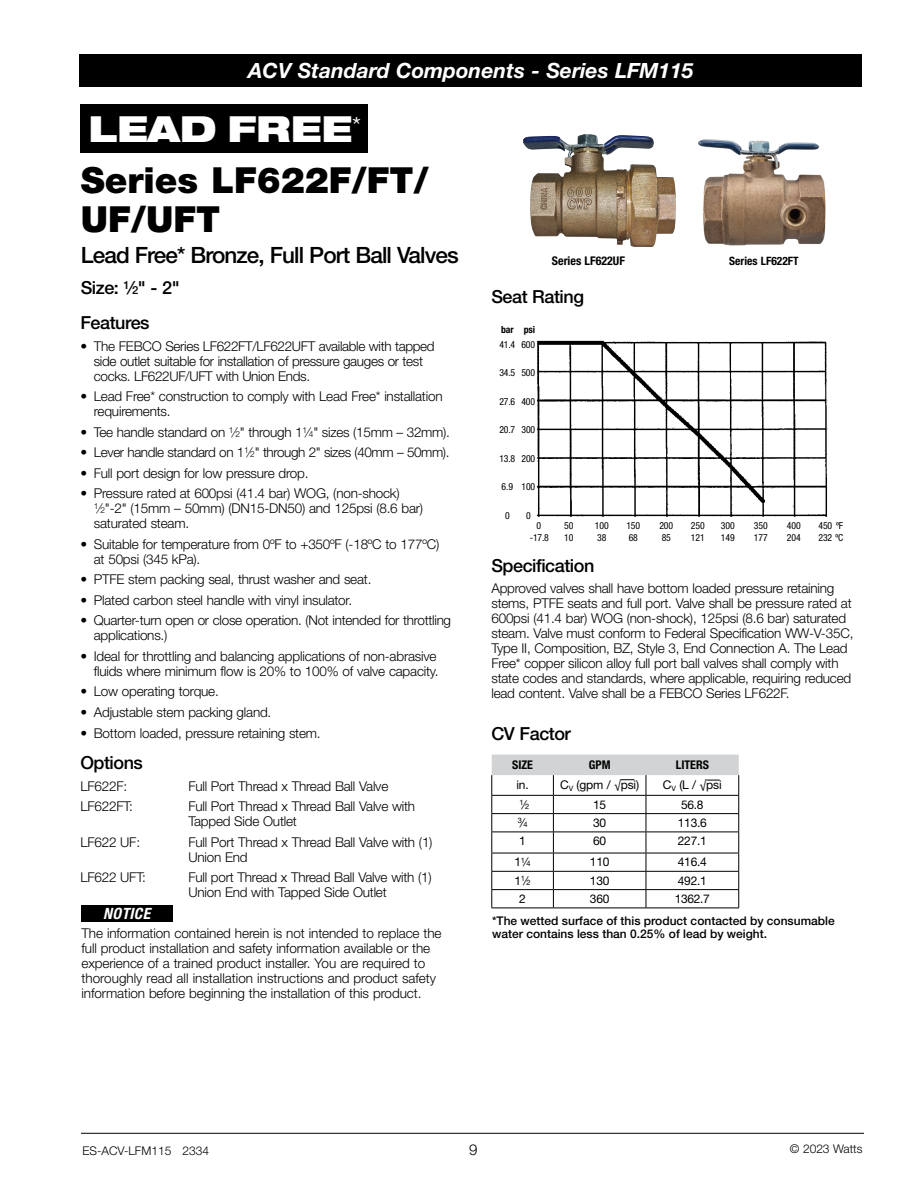
<style>
.page{position:relative;width:918px;height:1188px;background:#fff}
.page>*{position:absolute;margin:0;border:0;box-sizing:border-box;transform-origin:0 0}
.HEADER{font:900 36px/39px "Helvetica Neue LT Std";color:#000}
.t1{font:900 expanded 36px "Helvetica Neue LT Std";color:#fff}
.Head_-_L1{font:500 22.5px "Helvetica Neue LT Std";letter-spacing:-.04em;color:#000}
._1__Black_Box_Text{font:italic 700 21px "Helvetica Neue LT Std";color:#fff}
.Head___L2{font:500 18px "Helvetica Neue LT Std";letter-spacing:-.025em;color:#000}
.Head_-_L1-2{font:500 18px "Helvetica Neue LT Std";color:#000}
.body{font:italic 700 condensed 15.6px "Helvetica Neue LT Std";letter-spacing:.025em;color:#fff}
.t2{font:300 15px "Helvetica Neue LT Std";color:#000}
.Body{font:300 13.5px/15px "Helvetica Neue LT Std";letter-spacing:-.015em;color:#000}
.t3{font:500 12px/13.5px "Helvetica Neue LT Std";color:#000}
.Head___L2-2{font:12px "Helvetica Neue LT Std";letter-spacing:-.025em;color:#000}
.t4{font:300 12px "Helvetica Neue LT Std";color:#000}
.CALLOUTS{font:700 condensed 12px "Helvetica Neue LT Std";color:#000}
.Body-2{font:12px "Helvetica Neue LT Std";letter-spacing:-.015em;color:#000}
.FlowChart_Heads{font:12px "Helvetica Neue LT Std";color:#000}
.CALLOUTS-2{font:700 condensed 11.55px "Helvetica Neue LT Std";color:#000}
.FlowChart_Heads-2{font:condensed 9.75px "Helvetica Neue LT Std";letter-spacing:-.015em;color:#000}
.Flow_Charts_Body{font:condensed 9.75px "Helvetica Neue LT Std";letter-spacing:-.015em;color:#000}
.FlowChart_Heads-3{font:700 condensed 9.75px "Helvetica Neue LT Std";letter-spacing:-.015em;color:#000}
.Head___L2-3{font:7.5px "Helvetica Neue LT Std";color:#000}
.s1{font-size:11.1px}
.s2{font-size:8.4px}
.s3{font-size:12px}
.s4{font-size:7.5px}
</style>
<div class="page">
<hr style="left:81px;top:1133px;width:783px;height:1px;background:#000">
<div style="left:80px;top:104px;width:288px;height:49px;background:#000"></div>
<img style="left:536px;top:340px;width:292px;height:177px">
<hr style="left:491px;top:908px;width:62px;height:1px;background:#000">
<hr style="left:553px;top:908px;width:93px;height:1px;background:#000">
<hr style="left:646px;top:908px;width:93px;height:1px;background:#000">
<svg style="left:491px;top:755px;width:248px;height:153px"></svg>
<img style="left:523px;top:134px;width:153px;height:113px">
<img style="left:698px;top:139px;width:128px;height:107px">
<div style="left:81px;top:905px;width:91px;height:17px;background:#000"></div>
<div style="left:79px;top:54px;width:783px;height:32px;background:#000"></div>
<p class="_1__Black_Box_Text" style="left:248px;top:57px;width:447px">ACV Standard Components - Series LFM115</p>
<p class="t1" style="left:88px;top:106px;width:274px">LEAD FREE<sup>*</sup></p>
<p class="HEADER" style="left:81px;top:161px;width:350px">Series LF622F/FT/<br>UF/UFT</p>
<p class="Head_-_L1" style="left:81px;top:241px;width:380px">Lead Free* Bronze, Full Port Ball Valves</p>
<p class="Head_-_L1-2" style="left:81px;top:277px;width:100px">Size: <sup>1</sup>⁄<span class="s1">2</span>" - 2"</p>
<p class="Head___L2" style="left:80px;top:312px;width:71px">Features</p>
<p class="Body" style="left:94px;top:338px;width:342px;text-indent:-14px">• The FEBCO Series LF622FT/LF622UFT available with tapped side outlet suitable for installation of pressure gauges or test cocks. LF622UF/UFT with Union Ends.</p>
<p class="Body" style="left:94px;top:389px;width:350px;text-indent:-14px">• Lead Free* construction to comply with Lead Free* installation requirements.</p>
<p class="Body" style="left:80px;top:424px;width:371px">• Tee handle standard on <sup>1</sup>⁄<span class="s2">2</span>" through 1<sup>1</sup>⁄<span class="s2">4</span>" sizes (15mm – 32mm).</p>
<p class="Body" style="left:80px;top:445px;width:371px">• Lever handle standard on 1<sup>1</sup>⁄<span class="s2">2</span>" through 2" sizes (40mm – 50mm).</p>
<p class="Body" style="left:80px;top:465px;width:230px">• Full port design for low pressure drop.</p>
<p class="Body" style="left:94px;top:486px;width:331px;text-indent:-14px">• Pressure rated at 600psi (41.4 bar) WOG, (non-shock)<br><sup>1</sup>⁄<span class="s2">2</span>"-2" (15mm – 50mm) (DN15-DN50) and 125psi (8.6 bar) saturated steam.</p>
<p class="Body" style="left:94px;top:536px;width:347px;text-indent:-14px">• Suitable for temperature from 0ºF to +350ºF (-18ºC to 177ºC) at 50psi (345 kPa).</p>
<p class="Body" style="left:80px;top:572px;width:293px">• PTFE stem packing seal, thrust washer and seat.</p>
<p class="Body" style="left:80px;top:592px;width:273px">• Plated carbon steel handle with vinyl insulator.</p>
<p class="Body" style="left:94px;top:613px;width:359px;text-indent:-14px">• Quarter-turn open or close operation. (Not intended for throttling applications.)</p>
<p class="Body" style="left:80px;top:648px;width:360px;text-align:right">• Ideal for throttling and balancing applications of non-abrasive fluids where minimum flow is 20% to 100% of valve capacity.</p>
<p class="Body" style="left:80px;top:684px;width:140px">• Low operating torque.</p>
<p class="Body" style="left:80px;top:704px;width:193px">• Adjustable stem packing gland.</p>
<p class="Body" style="left:80px;top:725px;width:242px">• Bottom loaded, pressure retaining stem.</p>
<p class="Head___L2" style="left:80px;top:752px;width:64px">Options</p>
<p class="Body" style="left:80px;top:778px;width:48px">LF622F:</p>
<p class="Body" style="left:188px;top:778px;width:202px">Full Port Thread x Thread Ball Valve</p>
<p class="Body" style="left:80px;top:799px;width:54px">LF622FT:</p>
<p class="Body" style="left:188px;top:799px;width:228px">Full Port Thread x Thread Ball Valve with<br>Tapped Side Outlet</p>
<p class="Body" style="left:80px;top:834px;width:61px">LF622 UF:</p>
<p class="Body" style="left:188px;top:834px;width:246px">Full Port Thread x Thread Ball Valve with (1)<br>Union End</p>
<p class="Body" style="left:80px;top:870px;width:67px">LF622 UFT:</p>
<p class="Body" style="left:188px;top:870px;width:245px">Full port Thread x Thread Ball Valve with (1)<br>Union End with Tapped Side Outlet</p>
<p class="body" style="left:103px;top:904px;width:48px">NOTICE</p>
<p class="Body" style="left:82px;top:926px;width:362px">The information contained herein is not intended to replace the full product installation and safety information available or the experience of a trained product installer. You are required to thoroughly read all installation instructions and product safety information before beginning the installation of this product.</p>
<p class="CALLOUTS" style="left:552px;top:253px;width:75px">Series LF622UF</p>
<p class="CALLOUTS-2" style="left:729px;top:254px;width:71px">Series LF622FT</p>
<p class="Head___L2" style="left:491px;top:285px;width:94px">Seat Rating</p>
<p class="FlowChart_Heads-3" style="left:501px;top:323px;width:36px">bar psi</p>
<p class="Flow_Charts_Body" style="left:499px;top:339px;width:37px">41.4 600</p>
<p class="Flow_Charts_Body" style="left:499px;top:367px;width:37px">34.5 500</p>
<p class="Flow_Charts_Body" style="left:499px;top:396px;width:37px">27.6 400</p>
<p class="Flow_Charts_Body" style="left:499px;top:424px;width:37px">20.7 300</p>
<p class="Flow_Charts_Body" style="left:499px;top:453px;width:37px">13.8 200</p>
<p class="Flow_Charts_Body" style="left:502px;top:481px;width:35px">6.9 100</p>
<p class="Flow_Charts_Body" style="left:505px;top:510px;width:6px">0</p>
<p class="Flow_Charts_Body" style="left:526px;top:510px;width:6px">0</p>
<p class="FlowChart_Heads-2" style="left:536px;top:520px;width:6px">0</p>
<p class="FlowChart_Heads-2" style="left:564px;top:520px;width:11px">50</p>
<p class="FlowChart_Heads-2" style="left:595px;top:520px;width:15px">100</p>
<p class="FlowChart_Heads-2" style="left:626px;top:520px;width:15px">150</p>
<p class="FlowChart_Heads-2" style="left:659px;top:520px;width:15px">200</p>
<p class="FlowChart_Heads-2" style="left:691px;top:520px;width:15px">250</p>
<p class="FlowChart_Heads-2" style="left:721px;top:520px;width:15px">300</p>
<p class="FlowChart_Heads-2" style="left:754px;top:520px;width:15px">350</p>
<p class="FlowChart_Heads-2" style="left:787px;top:520px;width:15px">400</p>
<p class="FlowChart_Heads-2" style="left:818px;top:520px;width:26px">450 ºF</p>
<p class="FlowChart_Heads-2" style="left:530px;top:532px;width:21px">-17.8</p>
<p class="FlowChart_Heads-2" style="left:564px;top:532px;width:11px">10</p>
<p class="FlowChart_Heads-2" style="left:597px;top:532px;width:11px">38</p>
<p class="FlowChart_Heads-2" style="left:629px;top:532px;width:11px">68</p>
<p class="FlowChart_Heads-2" style="left:662px;top:532px;width:11px">85</p>
<p class="FlowChart_Heads-2" style="left:691px;top:532px;width:15px">121</p>
<p class="FlowChart_Heads-2" style="left:721px;top:532px;width:15px">149</p>
<p class="FlowChart_Heads-2" style="left:754px;top:532px;width:15px">177</p>
<p class="FlowChart_Heads-2" style="left:787px;top:532px;width:15px">204</p>
<p class="FlowChart_Heads-2" style="left:818px;top:532px;width:26px">232 ºC</p>
<p class="Head___L2" style="left:491px;top:554px;width:104px">Specification</p>
<p class="Body" style="left:491px;top:581px;width:364px">Approved valves shall have bottom loaded pressure retaining stems, PTFE seats and full port. Valve shall be pressure rated at 600psi (41.4 bar) WOG (non-shock), 125psi (8.6 bar) saturated steam. Valve must conform to Federal Specification WW-V-35C, Type II, Composition, BZ, Style 3, End Connection A. The Lead Free* copper silicon alloy full port ball valves shall comply with state codes and standards, where applicable, requiring reduced lead content. Valve shall be a FEBCO Series LF622F.</p>
<p class="Head___L2" style="left:491px;top:723px;width:81px">CV Factor</p>
<p class="CALLOUTS" style="left:512px;top:758px;width:22px">SIZE</p>
<p class="CALLOUTS" style="left:589px;top:758px;width:23px">GPM</p>
<p class="CALLOUTS" style="left:676px;top:758px;width:35px">LITERS</p>
<p class="FlowChart_Heads" style="left:516px;top:778px;width:14px">in.</p>
<p class="Body-2" style="left:560px;top:778px;width:80px">C<sub>V</sub> (gpm / √psi)</p>
<p class="Body-2" style="left:663px;top:778px;width:60px">C<sub>V</sub> (L / √psi</p>
<p class="Head___L2-3" style="left:519px;top:800px;width:11px">1<span class="s3">⁄</span>2</p>
<p class="Head___L2-2" style="left:593px;top:797px;width:15px">15</p>
<p class="Head___L2-2" style="left:681px;top:797px;width:24px">56.8</p>
<p class="Head___L2-3" style="left:518px;top:818px;width:11px">3<span class="s3">⁄</span>4</p>
<p class="Head___L2-2" style="left:593px;top:816px;width:15px">30</p>
<p class="Head___L2-2" style="left:678px;top:816px;width:30px">113.6</p>
<p class="Head___L2-2" style="left:519px;top:834px;width:8px">1</p>
<p class="Head___L2-2" style="left:593px;top:834px;width:15px">60</p>
<p class="Head___L2-2" style="left:678px;top:834px;width:30px">227.1</p>
<p class="Head___L2-2" style="left:515px;top:855px;width:18px">1<sup>1</sup>⁄<span class="s4">4</span></p>
<p class="Head___L2-2" style="left:590px;top:855px;width:21px">110</p>
<p class="Head___L2-2" style="left:678px;top:855px;width:30px">416.4</p>
<p class="Head___L2-2" style="left:515px;top:873px;width:18px">1<sup>1</sup>⁄<span class="s4">2</span></p>
<p class="Head___L2-2" style="left:590px;top:873px;width:21px">130</p>
<p class="Head___L2-2" style="left:678px;top:873px;width:30px">492.1</p>
<p class="Head___L2-2" style="left:519px;top:892px;width:8px">2</p>
<p class="Head___L2-2" style="left:590px;top:892px;width:21px">360</p>
<p class="Head___L2-2" style="left:675px;top:892px;width:37px">1362.7</p>
<p class="t3" style="left:492px;top:914px;width:344px">*The wetted surface of this product contacted by consumable water contains less than 0.25% of lead by weight.</p>
<p class="t4" style="left:82px;top:1143px;width:128px">ES-ACV-LFM115 2334</p>
<p class="t2" style="left:469px;top:1140px;width:10px">9</p>
<p class="t4" style="left:790px;top:1141px;width:74px">© 2023 Watts</p>
</div>
